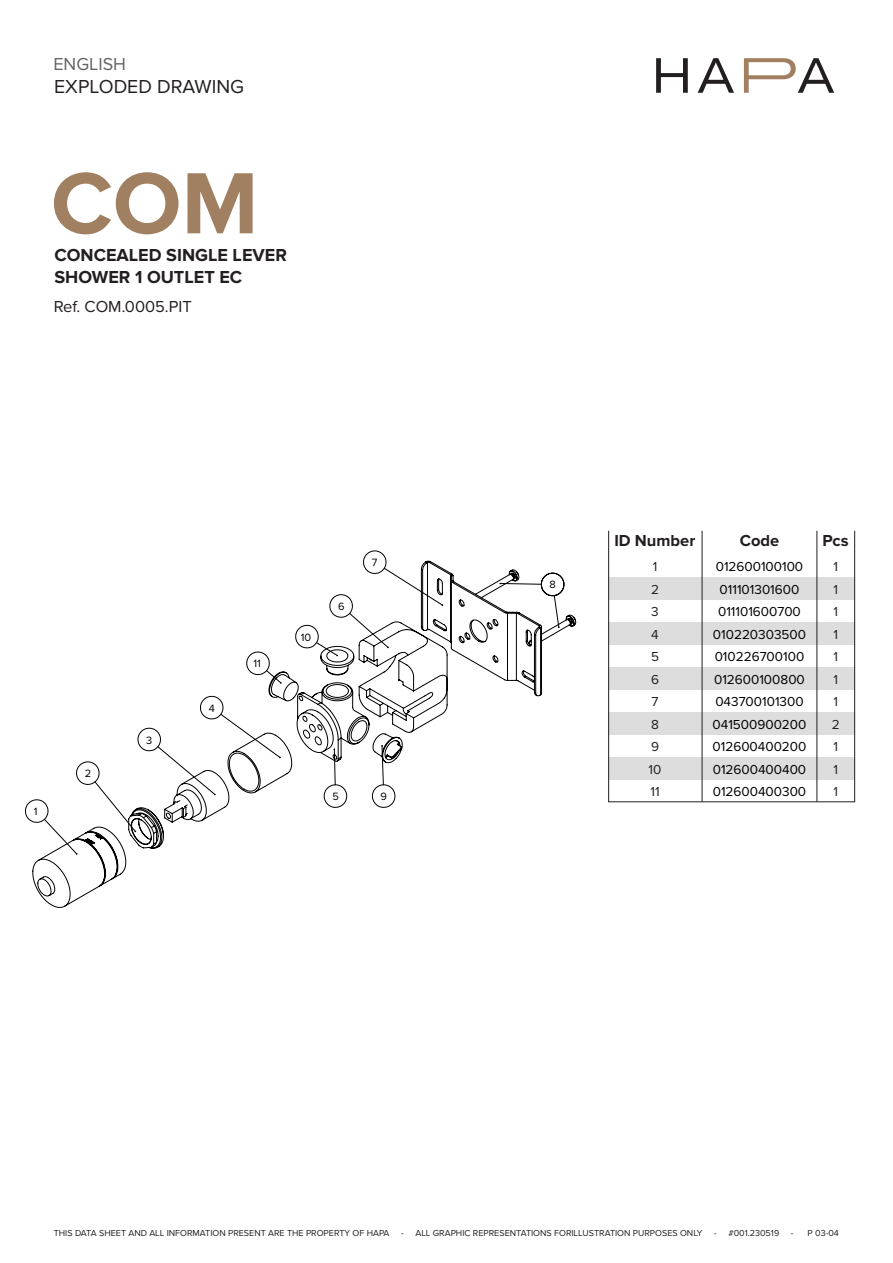
<style>
.page{position:relative;width:893px;height:1263px;background:#fff}
.page>*{position:absolute;margin:0;border:0;box-sizing:border-box;transform-origin:0 0}
.t1{font:700 90px "Proxima Nova";color:#a17f61}
.t2{font:19.5px "Proxima Nova";color:#231f20}
.t3{font:700 18px/21.6px "Proxima Nova";color:#231f20}
.t4{font:18px "Proxima Nova";color:rgb(35 31 32/.7)}
.t5{font:16.5px "Proxima Nova";color:#231f20}
.t6{font:700 16.5px "Proxima Nova";color:#231f20}
.t7{font:13.5px/22.5px "Proxima Nova";color:#000001;text-align:center}
.t8{font:13.5px/22.5px "Proxima Nova";color:#231f20;text-align:center}
.t9{font:10.95px "Proxima Nova";color:#000001}
.t10{font:9px "Proxima Nova";color:#231f20}
</style>
<div class="page">
<svg style="left:698px;top:58px;width:36px;height:35px"></svg>
<svg style="left:744px;top:58px;width:90px;height:35px"></svg>
<svg style="left:656px;top:58px;width:32px;height:35px"></svg>
<div style="left:609px;top:712px;width:246px;height:22px;background:#dedddd"></div>
<div style="left:609px;top:757px;width:246px;height:22px;background:#dedddd"></div>
<div style="left:609px;top:578px;width:246px;height:22px;background:#dedddd"></div>
<div style="left:609px;top:623px;width:246px;height:22px;background:#dedddd"></div>
<div style="left:609px;top:667px;width:246px;height:23px;background:#dedddd"></div>
<hr style="left:702px;top:531px;width:1px;height:271px;background:#231f20">
<hr style="left:817px;top:531px;width:1px;height:271px;background:#231f20">
<svg style="left:32px;top:561px;width:544px;height:347px"></svg>
<h3 class="t4" style="left:53px;top:54px;width:74px">ENGLISH</h3>
<h2 class="t2" style="left:54px;top:75px;width:191px">EXPLODED DRAWING</h2>
<h1 class="t1" style="left:51px;top:151px;width:209px">COM</h1>
<h3 class="t3" style="left:54px;top:245px;width:234px">CONCEALED SINGLE LEVER<br>SHOWER 1 OUTLET EC</h3>
<p class="t5" style="left:54px;top:297px;width:140px">Ref. COM.0005.PIT</p>
<p class="t9" style="left:34px;top:805px;width:5px">1</p>
<p class="t9" style="left:85px;top:767px;width:8px">2</p>
<p class="t9" style="left:146px;top:733px;width:8px">3</p>
<p class="t9" style="left:209px;top:702px;width:8px">4</p>
<p class="t9" style="left:253px;top:657px;width:9px">11</p>
<p class="t9" style="left:301px;top:631px;width:12px">10</p>
<p class="t9" style="left:338px;top:600px;width:8px">6</p>
<p class="t9" style="left:372px;top:556px;width:7px">7</p>
<p class="t9" style="left:332px;top:790px;width:8px">5</p>
<p class="t9" style="left:381px;top:790px;width:8px">9</p>
<p class="t9" style="left:550px;top:578px;width:8px">8</p>
<p class="t6" style="left:614px;top:531px;width:82px">ID Number</p>
<p class="t6" style="left:740px;top:531px;width:41px">Code</p>
<p class="t6" style="left:822px;top:531px;width:28px">Pcs</p>
<p class="t8" style="left:649px;top:555px;width:14px">1<br>2<br>3<br>4<br>5<br>6<br>7<br>8<br>9<br>10<br>11</p>
<p class="t7" style="left:713px;top:555px;width:95px">012600100100<br>011101301600<br>011101600700<br>010220303500<br>010226700100<br>012600100800<br>043700101300<br>041500900200<br>012600400200<br>012600400400<br>012600400300</p>
<p class="t8" style="left:832px;top:555px;width:9px;text-align:left">1<br>1<br>1<br>1<br>1<br>1<br>1<br>2<br>1<br>1<br>1</p>
<p class="t10" style="left:54px;top:1228px;width:337px">THIS DATA SHEET AND ALL INFORMATION PRESENT ARE THE PROPERTY OF HAPA</p>
<p class="t10" style="left:401px;top:1228px;width:303px">- ALL GRAPHIC REPRESENTATIONS FORILLUSTRATION PURPOSES ONLY</p>
<p class="t10" style="left:714px;top:1228px;width:67px">- #001.230519</p>
<p class="t10" style="left:791px;top:1228px;width:49px">- P 03-04</p>
</div>
